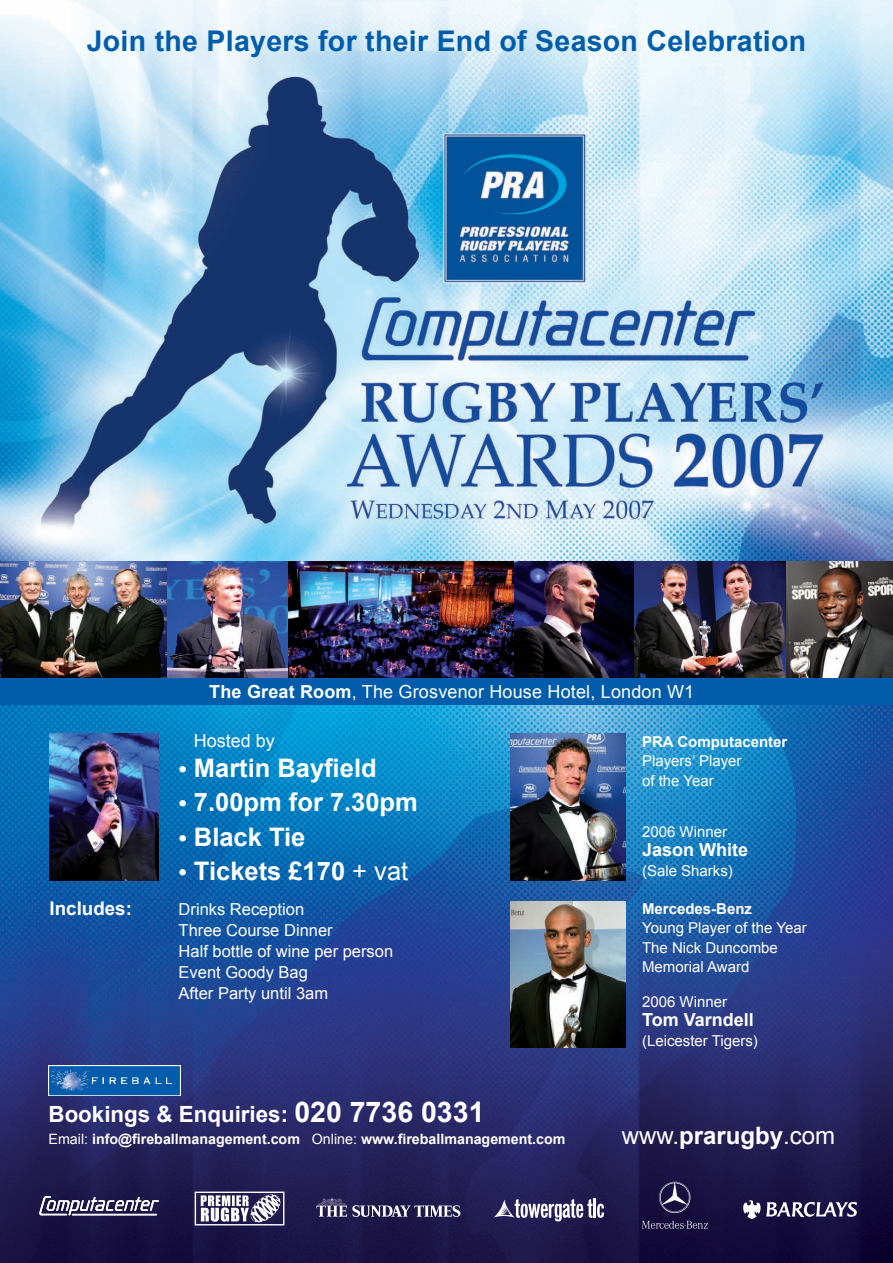
<style>
.page{position:relative;width:893px;height:1263px;background:#fff}
.page>*{position:absolute;margin:0;border:0;box-sizing:border-box;transform-origin:0 0}
.t1{font:700 28.5px "Arial";letter-spacing:.01em;color:#015dab}
.t2{font:700 25.5px "Arial";color:#fff}
.t3{font:24px "Arial";color:#fff}
.t4{font:700 22.35px "Arial";color:#fff}
.t5{font:700 18.75px "Arial";color:#fff}
.t6{font:18px "Arial";letter-spacing:.01em;color:#fff}
.t7{font:700 18px "Arial";color:#fff}
.t8{font:16.5px/21px "Arial";color:#fff}
.t9{font:15px/19.5px "Arial";color:#fff}
.t10{font:700 15px "Arial";color:#fff}
.t11{font:700 14.25px "Arial";color:#fff}
.s1{font-weight:700}
.s2{font-size:22.5px}
.s3{font-weight:400}
.s4{font-size:28.5px}
</style>
<div class="page">
<img style="left:0;top:0;width:893px;height:1263px">
<svg style="left:39px;top:1196px;width:120px;height:19px"></svg>
<svg style="left:642px;top:1182px;width:66px;height:47px"></svg>
<svg style="left:317px;top:1197px;width:143px;height:20px"></svg>
<hr style="left:593px;top:1198px;width:3px;height:20px;background:#fff">
<svg style="left:494px;top:1199px;width:110px;height:22px"></svg>
<svg style="left:195px;top:1191px;width:89px;height:34px"></svg>
<svg style="left:743px;top:1200px;width:114px;height:19px"></svg>
<img style="left:49px;top:1065px;width:131px;height:30px">
<img style="left:785px;top:561px;width:108px;height:117px">
<img style="left:288px;top:561px;width:343px;height:117px">
<img style="left:167px;top:561px;width:121px;height:117px">
<img style="left:631px;top:561px;width:154px;height:117px">
<img style="left:0;top:561px;width:167px;height:117px">
<img style="left:510px;top:734px;width:115px;height:146px">
<img style="left:510px;top:902px;width:115px;height:146px">
<img style="left:50px;top:734px;width:109px;height:147px">
<div style="left:0;top:678px;width:893px;height:27px;background:#015dab"></div>
<h1 class="t1" style="left:87px;top:25px;width:721px">Join the Players for their End of Season Celebration</h1>
<p class="t6" style="left:209px;top:681px;width:487px"><span class="s1">The Great Room</span>, The Grosvenor House Hotel, London W1</p>
<p class="t6" style="left:194px;top:731px;width:83px">Hosted by</p>
<h2 class="t2" style="left:179px;top:753px;width:199px"><span class="s2">•</span> Martin Bayfield</h2>
<h2 class="t2" style="left:179px;top:788px;width:240px"><span class="s2">•</span> 7.00pm for 7.30pm</h2>
<h2 class="t2" style="left:179px;top:822px;width:128px"><span class="s2">•</span> Black Tie</h2>
<h2 class="t2" style="left:179px;top:857px;width:231px"><span class="s2">•</span> Tickets £170 <span class="s3">+ vat</span></h2>
<p class="t5" style="left:50px;top:898px;width:84px">Includes:</p>
<p class="t8" style="left:179px;top:898px;width:216px">Drinks Reception<br>Three Course Dinner<br>Half bottle of wine per person<br>Event Goody Bag<br>After Party until 3am</p>
<p class="t10" style="left:642px;top:733px;width:147px">PRA Computacenter</p>
<p class="t9" style="left:642px;top:751px;width:101px">Players’ Player of the Year</p>
<p class="t9" style="left:642px;top:821px;width:87px">2006 Winner</p>
<p class="t7" style="left:642px;top:840px;width:108px">Jason White</p>
<p class="t9" style="left:642px;top:860px;width:92px">(Sale Sharks)</p>
<p class="t10" style="left:642px;top:900px;width:112px">Mercedes-Benz</p>
<p class="t9" style="left:642px;top:918px;width:166px">Young Player of the Year<br>The Nick Duncombe<br>Memorial Award</p>
<p class="t9" style="left:642px;top:992px;width:87px">2006 Winner</p>
<p class="t7" style="left:642px;top:1010px;width:113px">Tom Varndell</p>
<p class="t9" style="left:642px;top:1031px;width:117px">(Leicester Tigers)</p>
<h3 class="t4" style="left:49px;top:1102px;width:437px">Bookings &amp; Enquiries: <span class="s4">020 7736 0331</span></h3>
<p class="t11" style="left:49px;top:1130px;width:518px"><span class="s3">Email:</span> info@fireballmanagement.com <span class="s3">Online:</span> www.fireballmanagement.com</p>
<h3 class="t3" style="left:622px;top:1121px;width:215px">www.<span class="s1">prarugby</span>.com</h3>
</div>
